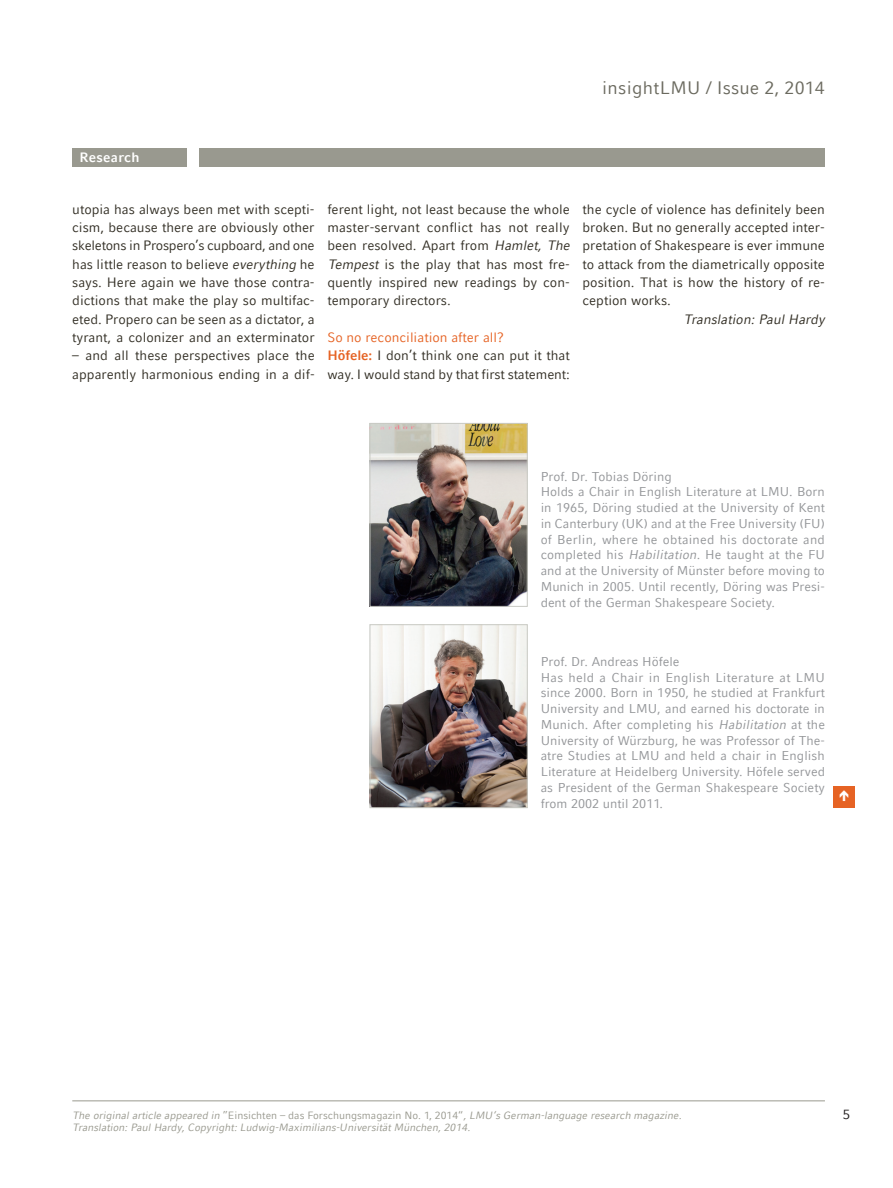
<style>
.page{position:relative;width:893px;height:1188px;background:#fff}
.page>*{position:absolute;margin:0;border:0;box-sizing:border-box;transform-origin:0 0}
.t1{font:18px "LMU Compatil Fact";letter-spacing:.02em;color:#6b6a5f}
.t2{font:13.5px/18.3px "LMU Compatil Fact";color:#312d23;text-align:justify}
.t3{font:13.5px "LMU Compatil Fact Obl";color:#312d23}
.t4{font:700 13.5px "LMU Compatil Fact";letter-spacing:.025em;color:#fff}
.t5{font:13.5px "LMU Compatil Fact";color:#231f20}
.t6{font:12.75px/15.8px "LMU Compatil Fact";color:#939598}
.t7{font:10.5px/12px "LMU Compatil Fact Obl";color:#99998f}
.s1{font-family:"LMU Compatil Fact Obl"}
.s2{color:#e66324}
.s3{font-weight:700;color:#e66324}
.s4{font-family:"LMU Compatil Fact"}
</style>
<div class="page">
<div style="left:200px;top:149px;width:625px;height:18px;background:#99998f"></div>
<div style="left:72px;top:149px;width:115px;height:18px;background:#99998f"></div>
<div style="left:833px;top:786px;width:22px;height:22px;background:#e66324"></div>
<hr style="left:72px;top:1100px;width:753px;height:1px;background:#99998f">
<img style="left:372px;top:627px;width:153px;height:179px">
<div style="left:370px;top:625px;width:157px;height:183px;border:1px solid #c9cac4"></div>
<img style="left:372px;top:425px;width:153px;height:179px">
<div style="left:370px;top:423px;width:157px;height:183px;border:1px solid #c9cac4"></div>
<h1 class="t1" style="left:602px;top:77px;width:224px">insightLMU / Issue 2, 2014</h1>
<p class="t4" style="left:79px;top:150px;width:62px">Research</p>
<p class="t2" style="left:72px;top:200px;width:244px">utopia has always been met with scepti&shy;cism, because there are obviously other skeletons in Prospero’s cupboard, and one has little reason to believe <span class="s1">everything</span> he says. Here again we have those contra&shy;dictions that make the play so multifac&shy;eted. Propero can be seen as a dictator, a tyrant, a colonizer and an exterminator</p>
<p class="t2" style="left:72px;top:346px;width:244px">– and all these perspectives place the apparently harmonious ending in a dif-</p>
<p class="t2" style="left:327px;top:200px;width:244px">ferent light, not least because the whole master-servant conflict has not really been resolved. Apart from <span class="s1">Hamlet, The Tempest</span> is the play that has most fre&shy;quently inspired new readings by con&shy;temporary directors.</p>
<p class="t2" style="left:327px;top:328px;width:244px;text-align:left"><span class="s2">So no reconciliation after all?<br></span><span class="s3">Höfele:</span> I don’t think one can put it that way. I would stand by that first statement:</p>
<p class="t2" style="left:583px;top:200px;width:244px">the cycle of violence has definitely been broken. But no generally accepted inter&shy;pretation of Shakespeare is ever immune to attack from the diametrically opposite position. That is how the history of re&shy;ception works.</p>
<p class="t3" style="left:683px;top:311px;width:143px">Translation: Paul Hardy</p>
<p class="t6" style="left:541px;top:468px;width:286px">Prof. Dr. Tobias Döring<br>Holds a Chair in English Literature at LMU. Born in 1965, Döring studied at the University of Kent in Canterbury (UK) and at the Free University (FU) of Berlin, where he obtained his doctorate and completed his <span class="s1">Habilitation</span>. He taught at the FU and at the University of Münster before moving to Munich in 2005. Until recently, Döring was Presi&shy;dent of the German Shakespeare Society.</p>
<p class="t6" style="left:541px;top:654px;width:286px">Prof. Dr. Andreas Höfele<br>Has held a Chair in English Literature at LMU since 2000. Born in 1950, he studied at Frankfurt University and LMU, and earned his doctorate in Munich. After completing his <span class="s1">Habilitation</span> at the University of Würzburg, he was Professor of The&shy;atre Studies at LMU and held a chair in English Literature at Heidelberg University. Höfele served as President of the German Shakespeare Society from 2002 until 2011.</p>
<p class="t7" style="left:72px;top:1109px;width:611px">The original article appeared in <span class="s4">”Einsichten – das Forschungsmagazin No. 1, 2014“</span>, LMU‘s German-language research magazine.<br>Translation: Paul Hardy, Copyright: Ludwig-Maximilians-Universität München, 2014.</p>
<p class="t5" style="left:843px;top:1106px;width:9px">5</p>
</div>
